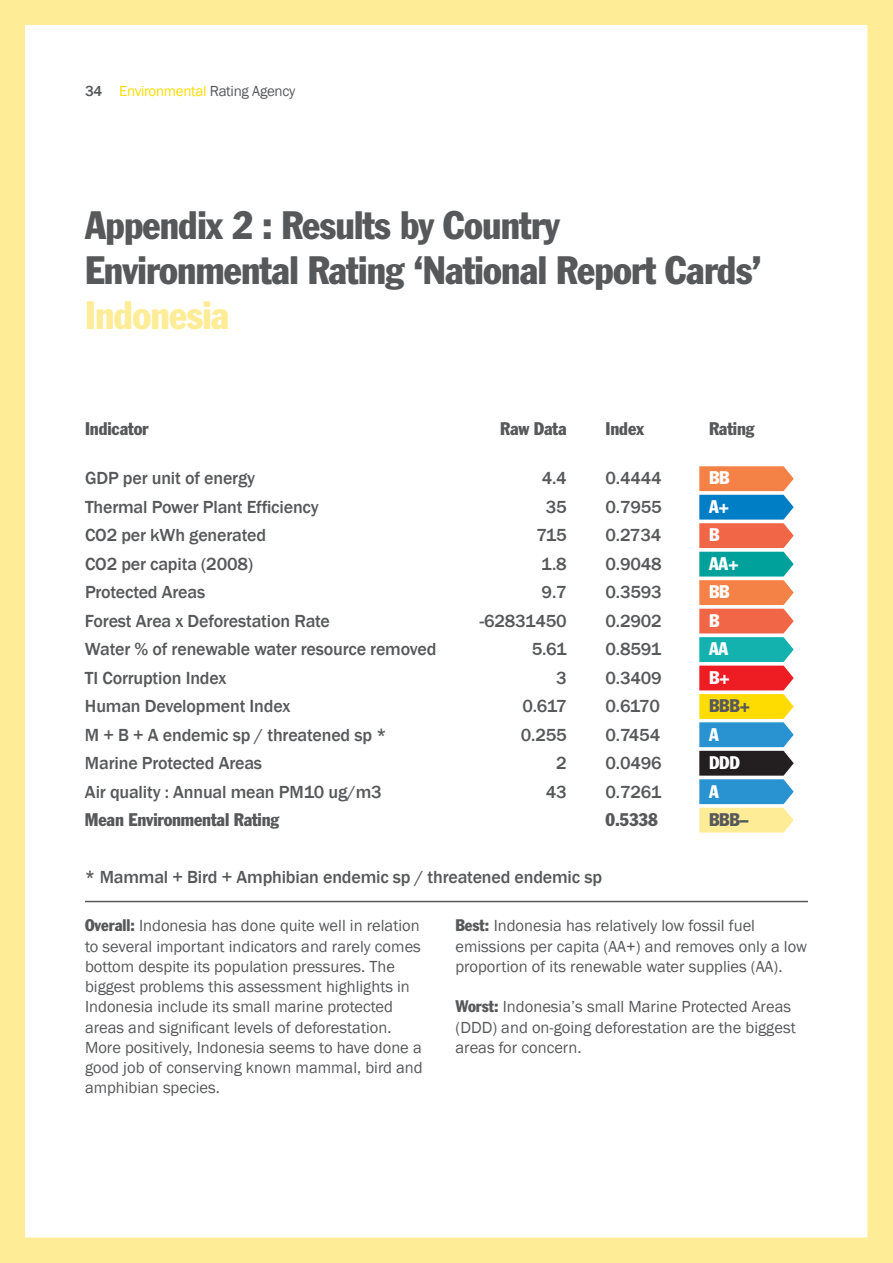
<style>
.page{position:relative;width:893px;height:1263px;background:#ffec96}
.page>*{position:absolute;margin:0;border:0;box-sizing:border-box;transform-origin:0 0}
.t1{font:condensed 39px/45px "Franklin Gothic";letter-spacing:-.02em;color:#57585a}
.t2{font:condensed 39px "Franklin Gothic";letter-spacing:-.02em;color:#ffec96}
.t3{font:500 18px "Franklin Gothic";letter-spacing:-.01em;color:#57585a}
.t4{font:condensed 18px "Franklin Gothic";letter-spacing:-.01em;color:#57585a}
.t5{font:condensed 18px "Franklin Gothic";letter-spacing:-.01em;color:#fff}
.t6{font:16.5px/20.2px "Franklin Gothic";color:#57585a}
.t7{font:15px "Franklin Gothic";letter-spacing:-.02em;color:#ffdc01}
.s1{font-weight:500;color:#57585a}
.s2{color:#57585a}
.s3{font-stretch:condensed}
</style>
<div class="page">
<div style="left:26px;top:26px;width:841px;height:1211px;background:#fff"></div>
<hr style="left:85px;top:901px;width:723px;height:1px;background:#57585a">
<svg style="left:699px;top:466px;width:95px;height:366px;background:#a29a87"></svg>
<p class="t7" style="left:85px;top:81px;width:212px"><span class="s1">34</span> Environmental <span class="s2">Rating Agency</span></p>
<h1 class="t1" style="left:85px;top:202px;width:678px">Appendix 2 : Results by Country<br>Environmental Rating ‘National Report Cards’</h1>
<h1 class="t2" style="left:85px;top:292px;width:146px">Indonesia</h1>
<p class="t4" style="left:85px;top:418px;width:65px">Indicator</p>
<p class="t4" style="left:500px;top:418px;width:68px">Raw Data</p>
<p class="t4" style="left:606px;top:418px;width:40px">Index</p>
<p class="t4" style="left:709px;top:418px;width:47px">Rating</p>
<p class="t3" style="left:85px;top:467px;width:172px">GDP per unit of energy</p>
<p class="t3" style="left:542px;top:467px;width:27px">4.4</p>
<p class="t3" style="left:606px;top:467px;width:58px">0.4444</p>
<p class="t5" style="left:709px;top:467px;width:22px">BB</p>
<p class="t3" style="left:85px;top:496px;width:235px">Thermal Power Plant Efficiency</p>
<p class="t3" style="left:546px;top:496px;width:22px">35</p>
<p class="t3" style="left:606px;top:496px;width:58px">0.7955</p>
<p class="t5" style="left:709px;top:496px;width:22px">A+</p>
<p class="t3" style="left:85px;top:524px;width:183px">CO2 per kWh generated</p>
<p class="t3" style="left:536px;top:524px;width:32px">715</p>
<p class="t3" style="left:606px;top:524px;width:57px">0.2734</p>
<p class="t5" style="left:709px;top:524px;width:12px">B</p>
<p class="t3" style="left:85px;top:553px;width:170px">CO2 per capita (2008)</p>
<p class="t3" style="left:541px;top:553px;width:27px">1.8</p>
<p class="t3" style="left:606px;top:553px;width:58px">0.9048</p>
<p class="t5" style="left:709px;top:553px;width:31px">AA+</p>
<p class="t3" style="left:85px;top:581px;width:122px">Protected Areas</p>
<p class="t3" style="left:542px;top:581px;width:27px">9.7</p>
<p class="t3" style="left:605px;top:581px;width:58px">0.3593</p>
<p class="t5" style="left:709px;top:581px;width:22px">BB</p>
<p class="t3" style="left:85px;top:610px;width:247px">Forest Area x Deforestation Rate</p>
<p class="t3" style="left:480px;top:610px;width:88px">-62831450</p>
<p class="t3" style="left:605px;top:610px;width:58px">0.2902</p>
<p class="t5" style="left:709px;top:609px;width:12px">B</p>
<p class="t3" style="left:85px;top:638px;width:353px">Water % of renewable water resource removed</p>
<p class="t3" style="left:532px;top:638px;width:36px">5.61</p>
<p class="t3" style="left:605px;top:638px;width:57px">0.8591</p>
<p class="t5" style="left:709px;top:638px;width:21px">AA</p>
<p class="t3" style="left:85px;top:667px;width:143px">TI Corruption Index</p>
<p class="t3" style="left:556px;top:667px;width:12px">3</p>
<p class="t3" style="left:605px;top:667px;width:58px">0.3409</p>
<p class="t5" style="left:709px;top:666px;width:22px">B+</p>
<p class="t3" style="left:85px;top:695px;width:207px">Human Development Index</p>
<p class="t3" style="left:522px;top:695px;width:46px">0.617</p>
<p class="t3" style="left:605px;top:695px;width:56px">0.6170</p>
<p class="t4" style="left:709px;top:695px;width:43px">BBB+</p>
<p class="t3" style="left:85px;top:724px;width:303px">M + B + A endemic sp / threatened sp *</p>
<p class="t3" style="left:521px;top:724px;width:47px">0.255</p>
<p class="t3" style="left:605px;top:724px;width:56px">0.7454</p>
<p class="t5" style="left:709px;top:723px;width:11px">A</p>
<p class="t3" style="left:85px;top:752px;width:179px">Marine Protected Areas</p>
<p class="t3" style="left:556px;top:752px;width:12px">2</p>
<p class="t3" style="left:605px;top:752px;width:58px">0.0496</p>
<p class="t5" style="left:709px;top:752px;width:32px">DDD</p>
<p class="t3" style="left:85px;top:781px;width:298px">Air quality : Annual mean PM10 ug/m3</p>
<p class="t3" style="left:546px;top:781px;width:22px">43</p>
<p class="t3" style="left:605px;top:781px;width:57px">0.7261</p>
<p class="t5" style="left:709px;top:780px;width:11px">A</p>
<p class="t4" style="left:85px;top:809px;width:196px">Mean Environmental Rating</p>
<p class="t4" style="left:605px;top:809px;width:54px">0.5338</p>
<p class="t4" style="left:709px;top:809px;width:41px">BBB–</p>
<p class="t3" style="left:85px;top:866px;width:519px">* Mammal + Bird + Amphibian endemic sp / threatened endemic sp</p>
<p class="t6" style="left:85px;top:916px;width:339px"><span class="s3">Overall:</span> Indonesia has done quite well in relation to several important indicators and rarely comes bottom despite its population pressures. The biggest problems this assessment highlights in Indonesia include its small marine protected areas and significant levels of deforestation.<br>More positively, Indonesia seems to have done a good job of conserving known mammal, bird and amphibian species.</p>
<p class="t6" style="left:455px;top:916px;width:353px"><span class="s3">Best:</span> Indonesia has relatively low fossil fuel emissions per capita (AA+) and removes only a low proportion of its renewable water supplies (AA).</p>
<p class="t6" style="left:455px;top:997px;width:342px"><span class="s3">Worst:</span> Indonesia’s small Marine Protected Areas (DDD) and on-going deforestation are the biggest areas for concern.</p>
</div>
